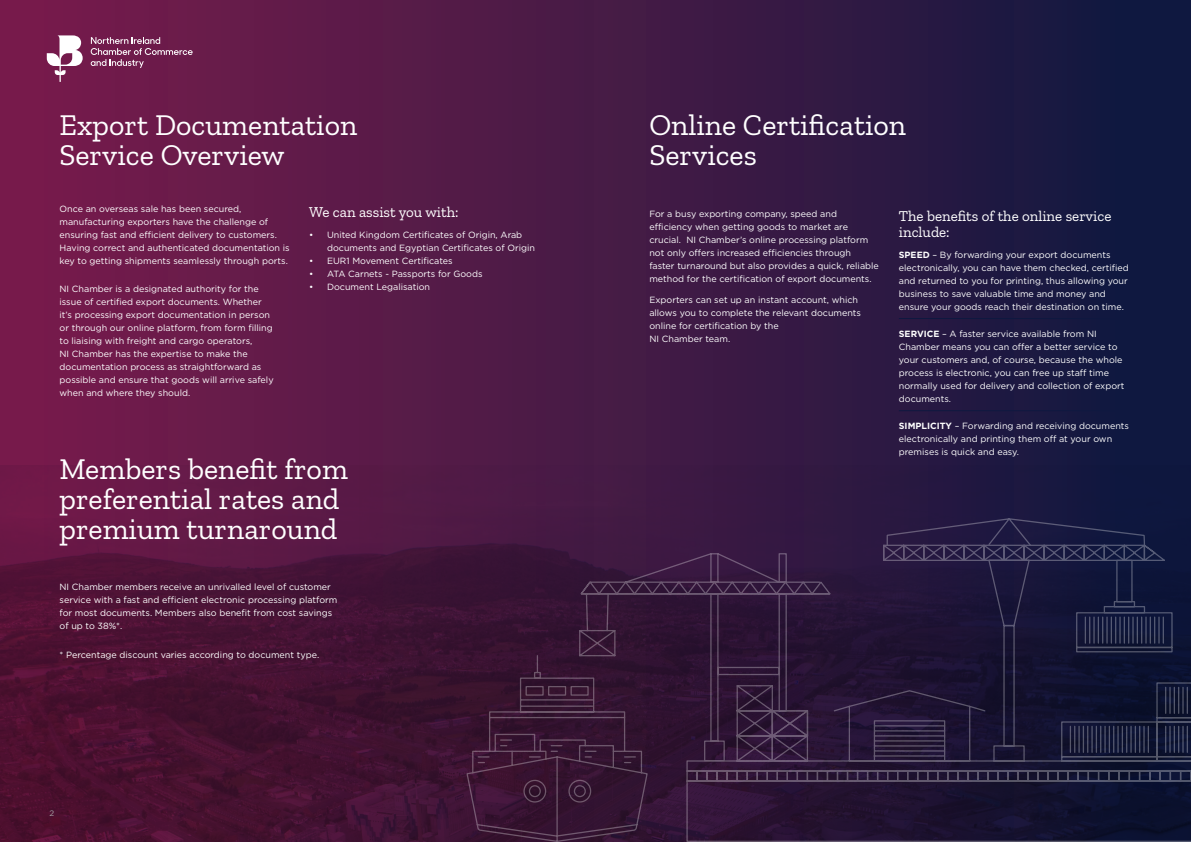
<style>
.page{position:relative;width:1191px;height:842px;background:#fff}
.page>*{position:absolute;margin:0;border:0;box-sizing:border-box;transform-origin:0 0}
.t1{font:30px/30px "Zilla Slab";color:#fff}
.t2{font:15px/16px "Zilla Slab";color:#fff}
.t3{font:9px/13px "Gotham HTF";color:#fff}
.t4{font:8px "Gotham HTF";color:#fff}
.s1{font-weight:700}
</style>
<div class="page">
<div style="left:0;top:0;width:1191px;height:842px;background:linear-gradient(to right,#7c1c4c,#0e183f)"></div>
<svg style="left:47px;top:35px;width:36px;height:47px"></svg>
<svg style="left:91px;top:37px;width:102px;height:31px;background:#843f67"></svg>
<img style="left:0;top:465px;width:1191px;height:377px">
<svg style="left:1145px;top:543px;width:46px;height:299px;background:#131a39"></svg>
<svg style="left:465px;top:517px;width:680px;height:325px;background:#2a1738"></svg>
<hr style="left:899px;top:318px;width:232px;height:1px;background:#0f1840">
<hr style="left:899px;top:410px;width:232px;height:1px;background:#0f1840">
<p class="t1" style="left:60px;top:111px;width:299px">Export Documentation<br>Service Overview</p>
<p class="t3" style="left:60px;top:203px;width:232px">Once an overseas sale has been secured, manufacturing exporters have the challenge of ensuring fast and efficient delivery to customers.<br>Having correct and authenticated documentation is key to getting shipments seamlessly through ports.</p>
<p class="t3" style="left:60px;top:282px;width:216px">NI Chamber is a designated authority for the issue of certified export documents. Whether it’s processing export documentation in person or through our online platform, from form filling to liaising with freight and cargo operators,<br>NI Chamber has the expertise to make the documentation process as straightforward as possible and ensure that goods will arrive safely when and where they should.</p>
<p class="t2" style="left:309px;top:204px;width:151px">We can assist you with:</p>
<p class="t3" style="left:327px;top:228px;width:209px;text-indent:-18px">• United Kingdom Certificates of Origin, Arab documents and Egyptian Certificates of Origin</p>
<p class="t3" style="left:309px;top:254px;width:145px">• EUR1 Movement Certificates</p>
<p class="t3" style="left:309px;top:267px;width:175px">• ATA Carnets - Passports for Goods</p>
<p class="t3" style="left:309px;top:280px;width:123px">• Document Legalisation</p>
<p class="t1" style="left:60px;top:454px;width:290px">Members benefit from preferential rates and premium turnaround</p>
<p class="t3" style="left:60px;top:580px;width:279px">NI Chamber members receive an unrivalled level of customer service with a fast and efficient electronic processing platform for most documents. Members also benefit from cost savings of up to 38%*.</p>
<p class="t3" style="left:60px;top:648px;width:261px">* Percentage discount varies according to document type.</p>
<p class="t4" style="left:49px;top:809px;width:6px">2</p>
<p class="t1" style="left:649px;top:111px;width:258px">Online Certification<br>Services</p>
<p class="t3" style="left:649px;top:207px;width:231px">For a busy exporting company, speed and efficiency when getting goods to market are crucial. NI Chamber’s online processing platform not only offers increased efficiencies through<br>faster turnaround but also provides a quick, reliable method for the certification of export documents.</p>
<p class="t3" style="left:649px;top:293px;width:213px">Exporters can set up an instant account, which allows you to complete the relevant documents online for certification by the<br>NI Chamber team.</p>
<p class="t2" style="left:899px;top:208px;width:214px">The benefits of the online service include:</p>
<p class="t3" style="left:899px;top:248px;width:231px"><span class="s1">SPEED</span> – By forwarding your export documents electronically, you can have them checked, certified and returned to you for printing, thus allowing your business to save valuable time and money and ensure your goods reach their destination on time.</p>
<p class="t3" style="left:899px;top:327px;width:227px"><span class="s1">SERVICE</span> – A faster service available from NI Chamber means you can offer a better service to your customers and, of course, because the whole process is electronic, you can free up staff time normally used for delivery and collection of export documents.</p>
<p class="t3" style="left:899px;top:419px;width:232px"><span class="s1">SIMPLICITY</span> – Forwarding and receiving documents electronically and printing them off at your own premises is quick and easy.</p>
</div>
